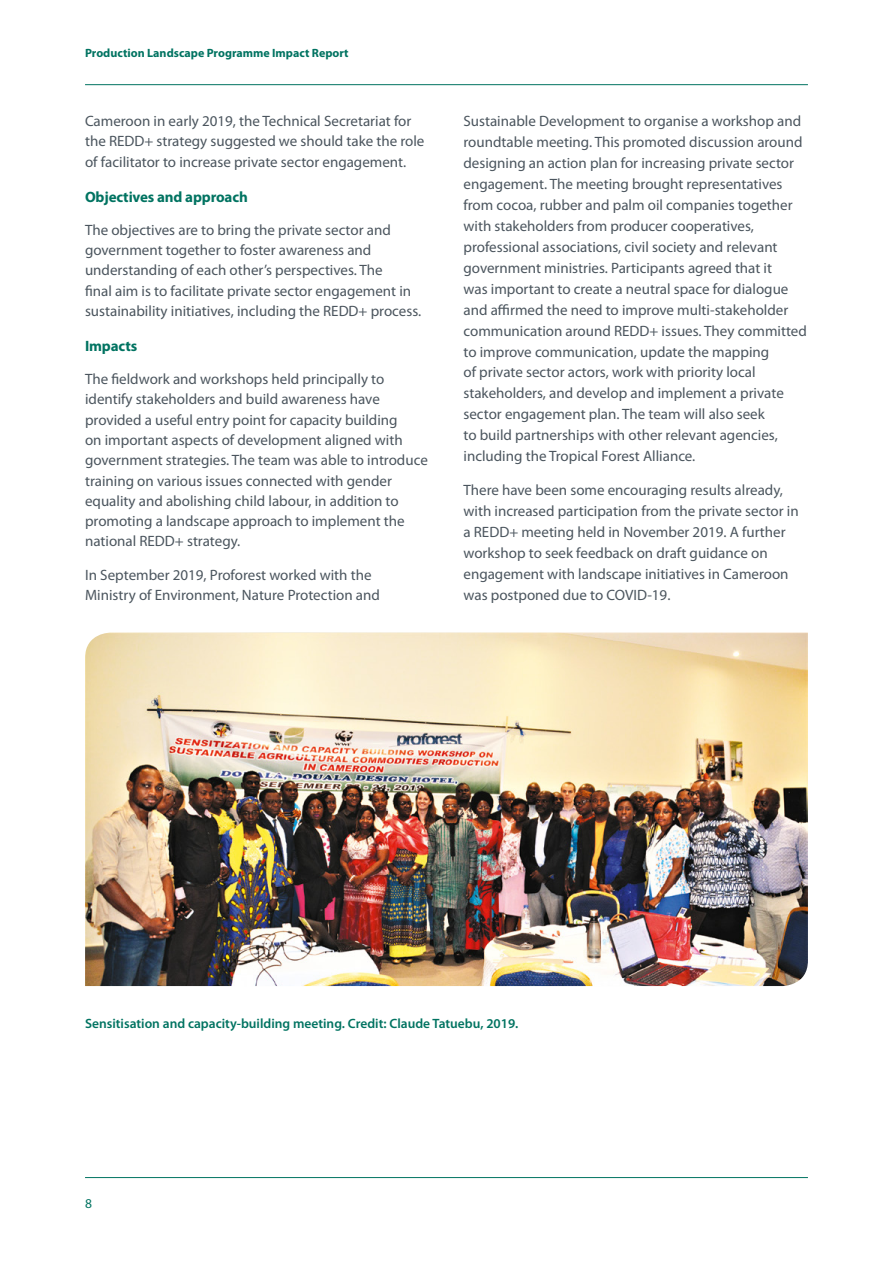
<style>
.page{position:relative;width:893px;height:1263px;background:#fff}
.page>*{position:absolute;margin:0;border:0;box-sizing:border-box;transform-origin:0 0}
.t1{font:15px/21px "Myriad Pro";color:#4b555e}
.t2{font:700 15px "Myriad Pro";letter-spacing:-.01em;color:#007361}
.t3{font:600 13.5px "Myriad Pro";color:#007361}
.t4{font:13.5px "Myriad Pro";color:#007361}
.t5{font:700 12px "Myriad Pro";color:#007361}
</style>
<div class="page">
<hr style="left:85px;top:1177px;width:723px;height:1px;background:#007361">
<hr style="left:85px;top:84px;width:723px;height:1px;background:#007361">
<img style="left:85px;top:632px;width:723px;height:354px">
<p class="t5" style="left:85px;top:46px;width:265px">Production Landscape Programme Impact Report</p>
<p class="t1" style="left:85px;top:111px;width:341px;line-height:20.2px">Cameroon in early 2019, the Technical Secretariat for the REDD+ strategy suggested we should take the role of facilitator to increase private sector engagement.</p>
<p class="t2" style="left:85px;top:188px;width:164px">Objectives and approach</p>
<p class="t1" style="left:85px;top:220px;width:338px;line-height:20.2px">The objectives are to bring the private sector and government together to foster awareness and understanding of each other’s perspectives. The<br>final aim is to facilitate private sector engagement in sustainability initiatives, including the REDD+ process.</p>
<p class="t2" style="left:85px;top:338px;width:54px">Impacts</p>
<p class="t1" style="left:85px;top:369px;width:344px;line-height:20.2px">The fieldwork and workshops held principally to identify stakeholders and build awareness have provided a useful entry point for capacity building<br>on important aspects of development aligned with government strategies. The team was able to introduce training on various issues connected with gender equality and abolishing child labour, in addition to promoting a landscape approach to implement the national REDD+ strategy.</p>
<p class="t1" style="left:85px;top:565px;width:296px;line-height:20.2px">In September 2019, Proforest worked with the<br>Ministry of Environment, Nature Protection and</p>
<p class="t1" style="left:463px;top:111px;width:345px">Sustainable Development to organise a workshop and roundtable meeting. This promoted discussion around designing an action plan for increasing private sector engagement. The meeting brought representatives from cocoa, rubber and palm oil companies together with stakeholders from producer cooperatives, professional associations, civil society and relevant government ministries. Participants agreed that it<br>was important to create a neutral space for dialogue and affirmed the need to improve multi-stakeholder communication around REDD+ issues. They committed to improve communication, update the mapping<br>of private sector actors, work with priority local stakeholders, and develop and implement a private sector engagement plan. The team will also seek<br>to build partnerships with other relevant agencies, including the Tropical Forest Alliance.</p>
<p class="t1" style="left:463px;top:480px;width:337px">There have been some encouraging results already, with increased participation from the private sector in a REDD+ meeting held in November 2019. A further workshop to seek feedback on draft guidance on engagement with landscape initiatives in Cameroon was postponed due to COVID-19.</p>
<p class="t3" style="left:85px;top:1016px;width:435px">Sensitisation and capacity-building meeting. Credit: Claude Tatuebu, 2019.</p>
<p class="t4" style="left:85px;top:1196px;width:8px">8</p>
</div>
